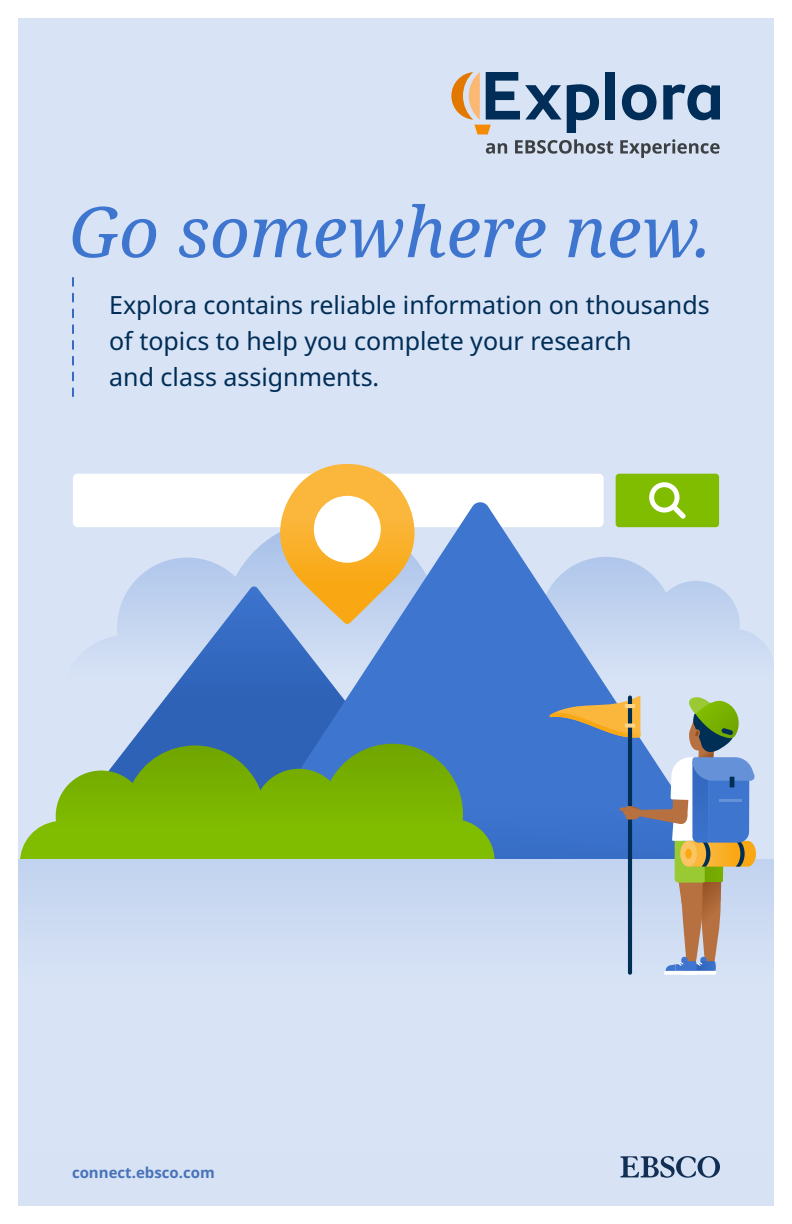
<style>
.page{position:relative;width:792px;height:1224px;background:#fff}
.page>*{position:absolute;margin:0;border:0;box-sizing:border-box;transform-origin:0 0}
.H1{font:italic 70px "Noto Serif";color:#3e75cf}
.t1{font:25px/36px "Noto Sans";color:#002e57}
.t2{font:700 15px "Noto Sans";color:#4773b9}
</style>
<div class="page">
<div style="left:18px;top:18px;width:756px;height:1188px;background:#d7e2f4"></div>
<svg style="left:73px;top:524px;width:166px;height:62px"></svg>
<svg style="left:722px;top:590px;width:44px;height:56px"></svg>
<div style="left:73px;top:474px;width:531px;height:53px;background:#fff;border-radius:5px"></div>
<svg style="left:616px;top:474px;width:103px;height:28px;background:#8ac115"></svg>
<svg style="left:92px;top:586px;width:147px;height:159px"></svg>
<svg style="left:239px;top:502px;width:483px;height:358px"></svg>
<svg style="left:20px;top:745px;width:198px;height:115px"></svg>
<svg style="left:218px;top:744px;width:277px;height:116px;background:#6ca530"></svg>
<div style="left:18px;top:860px;width:756px;height:214px;background:linear-gradient(to bottom,#c6d6f0,#dde7f6)"></div>
<hr style="left:683px;top:971px;width:33px;height:4px;background:#fff">
<hr style="left:664px;top:971px;width:33px;height:4px;background:#fff">
<svg style="left:549px;top:694px;width:207px;height:279px"></svg>
<svg style="left:280px;top:464px;width:135px;height:160px;background:#e7be71"></svg>
<div style="left:314px;top:496px;width:67px;height:67px;background:#fff;border-radius:50%"></div>
<div style="left:606px;top:72px;width:9px;height:48px;background:#002e59"></div>
<svg style="left:622px;top:84px;width:35px;height:36px"></svg>
<svg style="left:663px;top:84px;width:57px;height:36px"></svg>
<svg style="left:620px;top:139px;width:100px;height:19px"></svg>
<svg style="left:451px;top:72px;width:162px;height:82px"></svg>
<svg style="left:72px;top:278px;width:2px;height:118px"></svg>
<svg style="left:620px;top:1156px;width:100px;height:22px"></svg>
<p class="H1" style="left:69px;top:184px;width:644px">Go somewhere new.</p>
<p class="t1" style="left:109px;top:288px;width:602px">Explora contains reliable information on thousands of topics to help you complete your research<br>and class assignments.</p>
<p class="t2" style="left:72px;top:1162px;width:144px">connect.ebsco.com</p>
</div>
